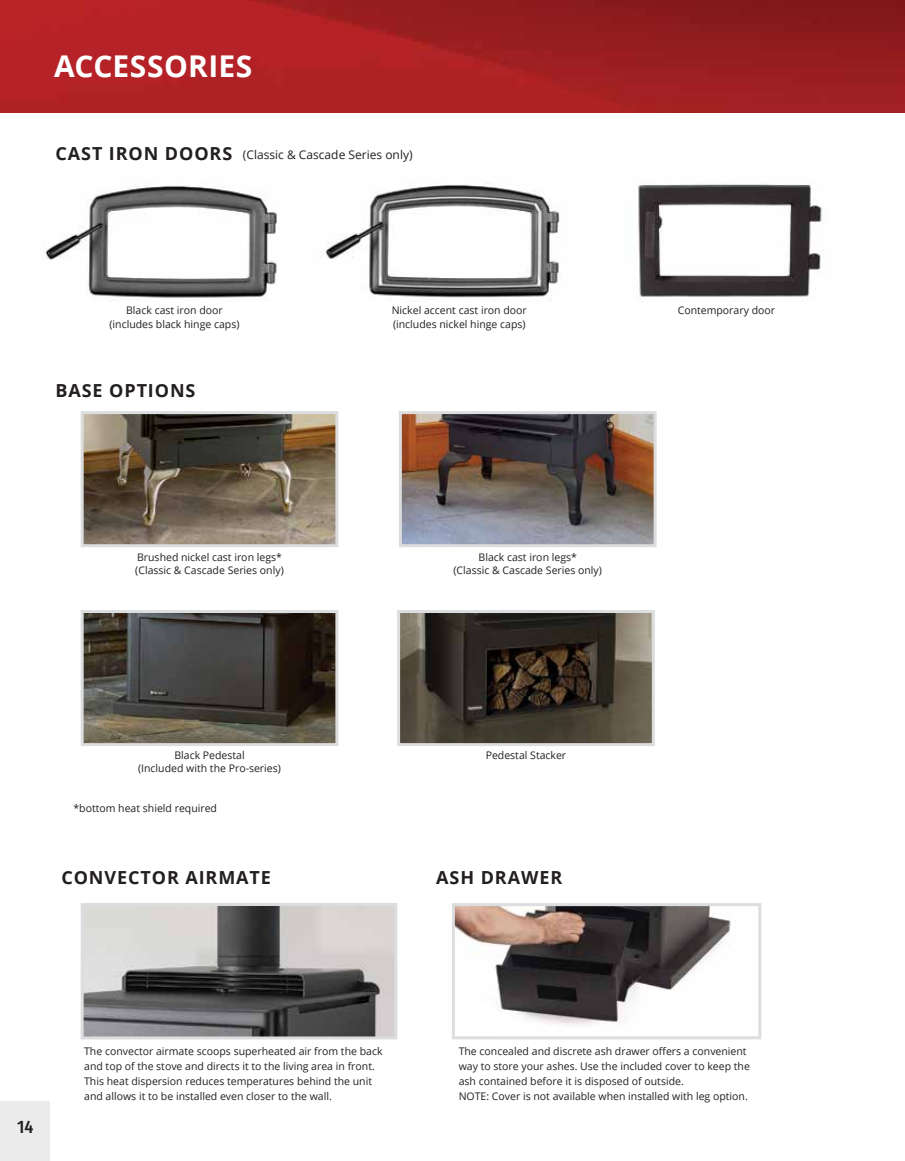
<style>
.page{position:relative;width:905px;height:1161px;background:#fff}
.page>*{position:absolute;margin:0;border:0;box-sizing:border-box;transform-origin:0 0}
.t1{font:700 30px "Open Sans";letter-spacing:.01em;color:#fff}
.t2{font:700 18px "Open Sans";letter-spacing:.05em;color:#231f20}
.t3{font:500 18px "Fira Sans Condensed";color:#231f20}
.t4{font:12px "Open Sans";color:#231f20}
.t5{font:10.5px/15px "Open Sans";color:#231f20}
</style>
<div class="page">
<div style="left:0;top:1102px;width:49px;height:59px;background:#ebebec"></div>
<img style="left:0;top:0;width:904px;height:113px">
<img style="left:456px;top:907px;width:280px;height:118px">
<div style="left:452px;top:903px;width:309px;height:136px;border:3px solid #dcddde"></div>
<img style="left:85px;top:415px;width:249px;height:128px">
<div style="left:81px;top:411px;width:257px;height:136px;border:3px solid #dcddde"></div>
<img style="left:403px;top:415px;width:249px;height:128px">
<div style="left:399px;top:411px;width:257px;height:136px;border:3px solid #dcddde"></div>
<img style="left:85px;top:614px;width:249px;height:128px">
<div style="left:81px;top:610px;width:257px;height:136px;border:3px solid #dcddde"></div>
<img style="left:401px;top:614px;width:249px;height:128px">
<div style="left:397px;top:610px;width:257px;height:136px;border:3px solid #dcddde"></div>
<img style="left:85px;top:907px;width:308px;height:128px">
<div style="left:81px;top:903px;width:316px;height:136px;border:3px solid #dcddde"></div>
<img style="left:43px;top:184px;width:234px;height:117px">
<img style="left:323px;top:183px;width:238px;height:118px">
<img style="left:636px;top:184px;width:188px;height:116px">
<h1 class="t1" style="left:54px;top:45px;width:200px">ACCESSORIES</h1>
<h2 class="t2" style="left:55px;top:141px;width:178px">CAST IRON DOORS</h2>
<p class="t4" style="left:243px;top:146px;width:171px">(Classic &amp; Cascade Series only)</p>
<p class="t5" style="left:109px;top:303px;width:131px;line-height:13.5px;text-align:center">Black cast iron door (includes black hinge caps)</p>
<h2 class="t2" style="left:55px;top:377px;width:141px">BASE OPTIONS</h2>
<p class="t5" style="left:392px;top:303px;width:137px;line-height:13.5px">Nickel accent cast iron door (includes nickel hinge caps)</p>
<p class="t5" style="left:677px;top:302px;width:99px">Contemporary door</p>
<p class="t5" style="left:135px;top:550px;width:150px;line-height:13.5px">Brushed nickel cast iron legs* (Classic &amp; Cascade Series only)</p>
<p class="t5" style="left:453px;top:550px;width:150px;line-height:13.5px;text-align:center">Black cast iron legs*<br>(Classic &amp; Cascade Series only)</p>
<p class="t5" style="left:138px;top:748px;width:144px;line-height:13.5px;text-align:center">Black Pedestal<br>(Included with the Pro-series)</p>
<p class="t5" style="left:485px;top:747px;width:82px">Pedestal Stacker</p>
<p class="t5" style="left:73px;top:801px;width:145px">*bottom heat shield required</p>
<h2 class="t2" style="left:61px;top:865px;width:211px">CONVECTOR AIRMATE</h2>
<h2 class="t2" style="left:436px;top:865px;width:127px">ASH DRAWER</h2>
<h2 class="t3" style="left:17px;top:1113px;width:18px">14</h2>
<p class="t5" style="left:84px;top:1043px;width:300px">The convector airmate scoops superheated air from the back and top of the stove and directs it to the living area in front.<br>This heat dispersion reduces temperatures behind the unit and allows it to be installed even closer to the wall.</p>
<p class="t5" style="left:458px;top:1043px;width:293px">The concealed and discrete ash drawer offers a convenient way to store your ashes. Use the included cover to keep the ash contained before it is disposed of outside.<br>NOTE: Cover is not available when installed with leg option.</p>
</div>
